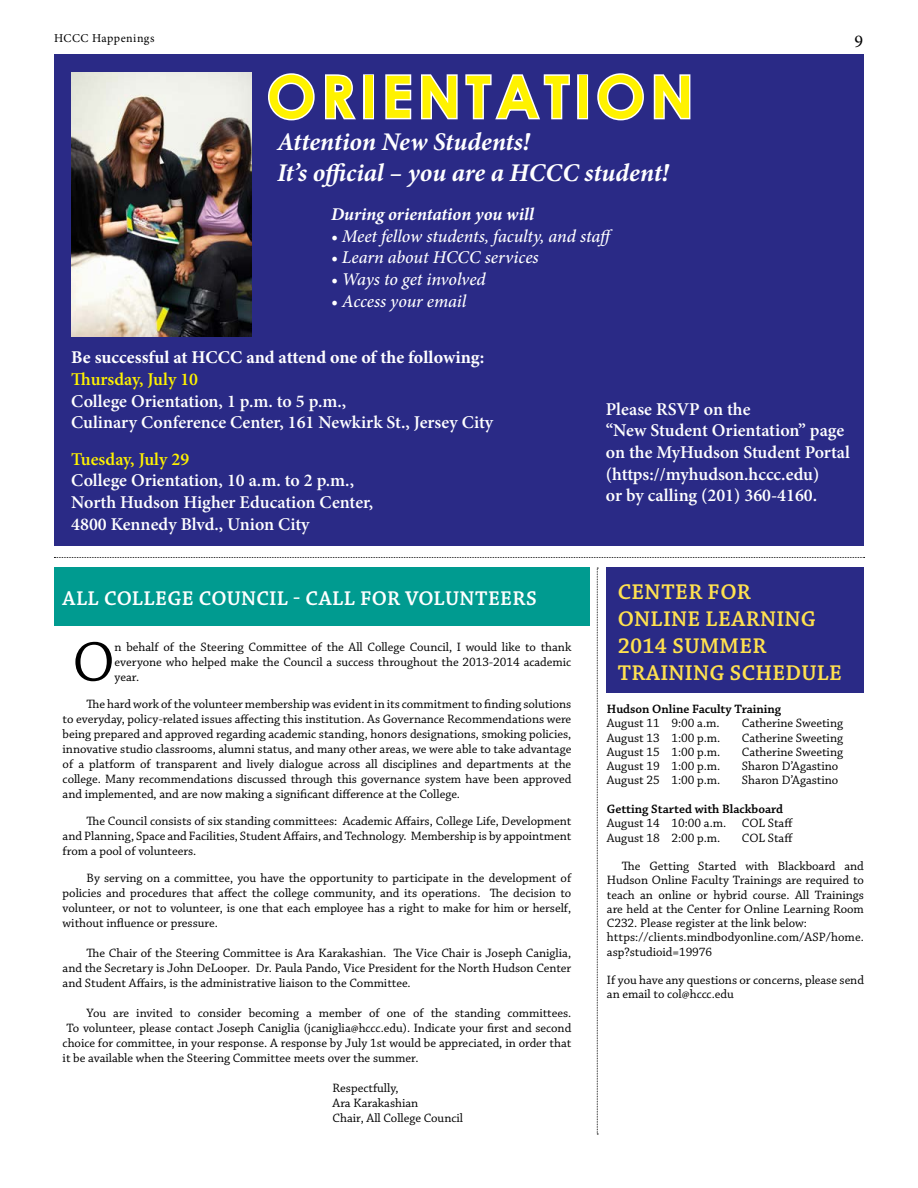
<style>
.page{position:relative;width:918px;height:1188px;background:#fff}
.page>*{position:absolute;margin:0;border:0;box-sizing:border-box;transform-origin:0 0}
.t1{font:58.95px "Chaparral Pro";color:#000}
.t2{font:700 58.5px "Century Gothic";letter-spacing:.09em;color:#fff200}
.t3{font:italic 700 25.5px/30.6px "Minion Pro";color:#fff}
.t4{font:600 22.5px/27px "Chaparral Pro";letter-spacing:.01em;color:#ffe14f}
.t5{font:600 21px "Chaparral Pro";letter-spacing:.015em;color:#fff}
.t6{font:600 18px/21.6px "Minion Pro";color:#fff}
.t7{font:italic 500 18px "Minion Pro";letter-spacing:-.005em;color:#fff}
.t8{font:700 18px "Minion Pro";color:#fff}
.t9{font:600 18px "Minion Pro";color:#fff200}
.t10{font:italic 700 18px "Minion Pro";color:#fff}
.t11{font:18px "Minion Pro";color:#000}
.t12{font:12.75px/15px "Chaparral Pro";letter-spacing:-.005em;color:#000;text-align:justify}
.t13{font:600 12.75px "Chaparral Pro";letter-spacing:-.005em;color:#000}
.t14{font:12px "Minion Pro";letter-spacing:.04em;color:#000}
</style>
<div class="page">
<div style="left:54px;top:54px;width:810px;height:491px;background:#2a2a86"></div>
<svg style="left:54px;top:557px;width:811px;height:1px"></svg>
<img style="left:71px;top:72px;width:180px;height:265px">
<svg style="left:268px;top:73px;width:47px;height:48px"></svg>
<svg style="left:325px;top:74px;width:31px;height:46px"></svg>
<div style="left:363px;top:74px;width:11px;height:45px;border:3px solid #fff"></div>
<svg style="left:385px;top:74px;width:27px;height:46px"></svg>
<svg style="left:421px;top:74px;width:149px;height:46px"></svg>
<div style="left:577px;top:74px;width:11px;height:45px;border:3px solid #fff"></div>
<svg style="left:597px;top:73px;width:47px;height:48px"></svg>
<svg style="left:653px;top:74px;width:38px;height:46px"></svg>
<div style="left:54px;top:567px;width:536px;height:58px;background:#009b90"></div>
<svg style="left:597px;top:568px;width:1px;height:567px"></svg>
<div style="left:607px;top:568px;width:257px;height:125px;background:#2a2a86"></div>
<p class="t14" style="left:54px;top:30px;width:102px">HCCC Happenings</p>
<h3 class="t11" style="left:855px;top:29px;width:10px">9</h3>
<h2 class="t2" style="left:267px;top:60px;width:429px">ORIENTATION</h2>
<h3 class="t3" style="left:277px;top:126px;width:393px">Attention New Students!<br>It’s official – you are a HCCC student!</h3>
<h3 class="t10" style="left:331px;top:202px;width:205px">During orientation you will</h3>
<h3 class="t7" style="left:331px;top:224px;width:286px">• Meet fellow students, faculty, and staff</h3>
<h3 class="t7" style="left:331px;top:245px;width:209px">• Learn about HCCC services</h3>
<h3 class="t7" style="left:331px;top:267px;width:156px">• Ways to get involved</h3>
<h3 class="t7" style="left:331px;top:289px;width:137px">• Access your email</h3>
<h3 class="t8" style="left:71px;top:345px;width:415px">Be successful at HCCC and attend one of the following:</h3>
<h3 class="t9" style="left:71px;top:367px;width:128px">Thursday, July 10</h3>
<h3 class="t6" style="left:71px;top:390px;width:423px">College Orientation, 1 p.m. to 5 p.m.,<br>Culinary Conference Center, 161 Newkirk St., Jersey City</h3>
<h3 class="t9" style="left:71px;top:447px;width:119px">Tuesday, July 29</h3>
<h3 class="t6" style="left:71px;top:470px;width:304px">College Orientation, 10 a.m. to 2 p.m.,<br>North Hudson Higher Education Center,<br>4800 Kennedy Blvd., Union City</h3>
<h3 class="t5" style="left:63px;top:587px;width:476px">ALL COLLEGE COUNCIL - CALL FOR VOLUNTEERS</h3>
<h1 class="t1" style="left:72px;top:629px;width:44px">O</h1>
<p class="t12" style="left:115px;top:640px;width:458px">n behalf of the Steering Committee of the All College Council, I would like to thank everyone who helped make the Council a success throughout the 2013-2014 academic year.</p>
<p class="t12" style="left:63px;top:697px;width:510px;text-indent:24px">The hard work of the volunteer membership was evident in its commitment to finding solutions to everyday, policy-related issues affecting this institution. As Governance Recommendations were being prepared and approved regarding academic standing, honors designations, smoking policies, innovative studio classrooms, alumni status, and many other areas, we were able to take advantage of a platform of transparent and lively dialogue across all disciplines and departments at the college. Many recommendations discussed through this governance system have been approved and implemented, and are now making a significant difference at the College.</p>
<p class="t12" style="left:63px;top:814px;width:510px;text-indent:24px">The Council consists of six standing committees: Academic Affairs, College Life, Development and Planning, Space and Facilities, Student Affairs, and Technology. Membership is by appointment from a pool of volunteers.</p>
<p class="t12" style="left:63px;top:871px;width:510px;text-indent:24px">By serving on a committee, you have the opportunity to participate in the development of policies and procedures that affect the college community, and its operations. The decision to volunteer, or not to volunteer, is one that each employee has a right to make for him or herself, without influence or pressure.</p>
<p class="t12" style="left:63px;top:946px;width:510px;text-indent:24px">The Chair of the Steering Committee is Ara Karakashian. The Vice Chair is Joseph Caniglia, and the Secretary is John DeLooper. Dr. Paula Pando, Vice President for the North Hudson Center and Student Affairs, is the administrative liaison to the Committee.</p>
<p class="t12" style="left:63px;top:1006px;width:510px;text-indent:24px">You are invited to consider becoming a member of one of the standing committees.<br>To volunteer, please contact Joseph Caniglia (jcaniglia@hccc.edu). Indicate your first and second choice for committee, in your response. A response by July 1st would be appreciated, in order that it be available when the Steering Committee meets over the summer.</p>
<p class="t12" style="left:333px;top:1081px;width:132px;text-align:left">Respectfully,<br>Ara Karakashian<br>Chair, All College Council</p>
<h3 class="t6" style="left:606px;top:398px;width:246px">Please RSVP on the<br>“New Student Orientation” page on the MyHudson Student Portal (https://myhudson.hccc.edu)<br>or by calling (201) 360-4160.</h3>
<h3 class="t4" style="left:618px;top:580px;width:226px">CENTER FOR<br>ONLINE LEARNING<br>2014 SUMMER<br>TRAINING SCHEDULE</h3>
<p class="t13" style="left:607px;top:702px;width:176px">Hudson Online Faculty Training</p>
<p class="t12" style="left:607px;top:716px;width:114px">August 11 9:00 a.m.</p>
<p class="t12" style="left:742px;top:716px;width:103px">Catherine Sweeting</p>
<p class="t12" style="left:607px;top:731px;width:115px">August 13 1:00 p.m.</p>
<p class="t12" style="left:742px;top:731px;width:103px">Catherine Sweeting</p>
<p class="t12" style="left:607px;top:745px;width:115px">August 15 1:00 p.m.</p>
<p class="t12" style="left:742px;top:745px;width:103px">Catherine Sweeting</p>
<p class="t12" style="left:607px;top:759px;width:115px">August 19 1:00 p.m.</p>
<p class="t12" style="left:742px;top:759px;width:98px">Sharon D’Agastino</p>
<p class="t12" style="left:607px;top:773px;width:115px">August 25 1:00 p.m.</p>
<p class="t12" style="left:742px;top:773px;width:98px">Sharon D’Agastino</p>
<p class="t13" style="left:607px;top:802px;width:178px">Getting Started with Blackboard</p>
<p class="t12" style="left:607px;top:817px;width:187px;line-height:14.2px">August 14 10:00 a.m. COL Staff<br>August 18 2:00 p.m.</p>
<p class="t12" style="left:742px;top:830px;width:52px">COL Staff</p>
<p class="t12" style="left:607px;top:859px;width:259px;line-height:14.2px;text-align:left;text-indent:15px">The Getting Started with Blackboard and Hudson Online Faculty Trainings are required to teach an online or hybrid course. All Trainings are held at the Center for Online Learning Room C232. Please register at the link below: https://clients.mindbodyonline.com/ASP/home. asp?studioid=19976</p>
<p class="t12" style="left:607px;top:973px;width:259px;line-height:14.2px">If you have any questions or concerns, please send an email to col@hccc.edu</p>
</div>
